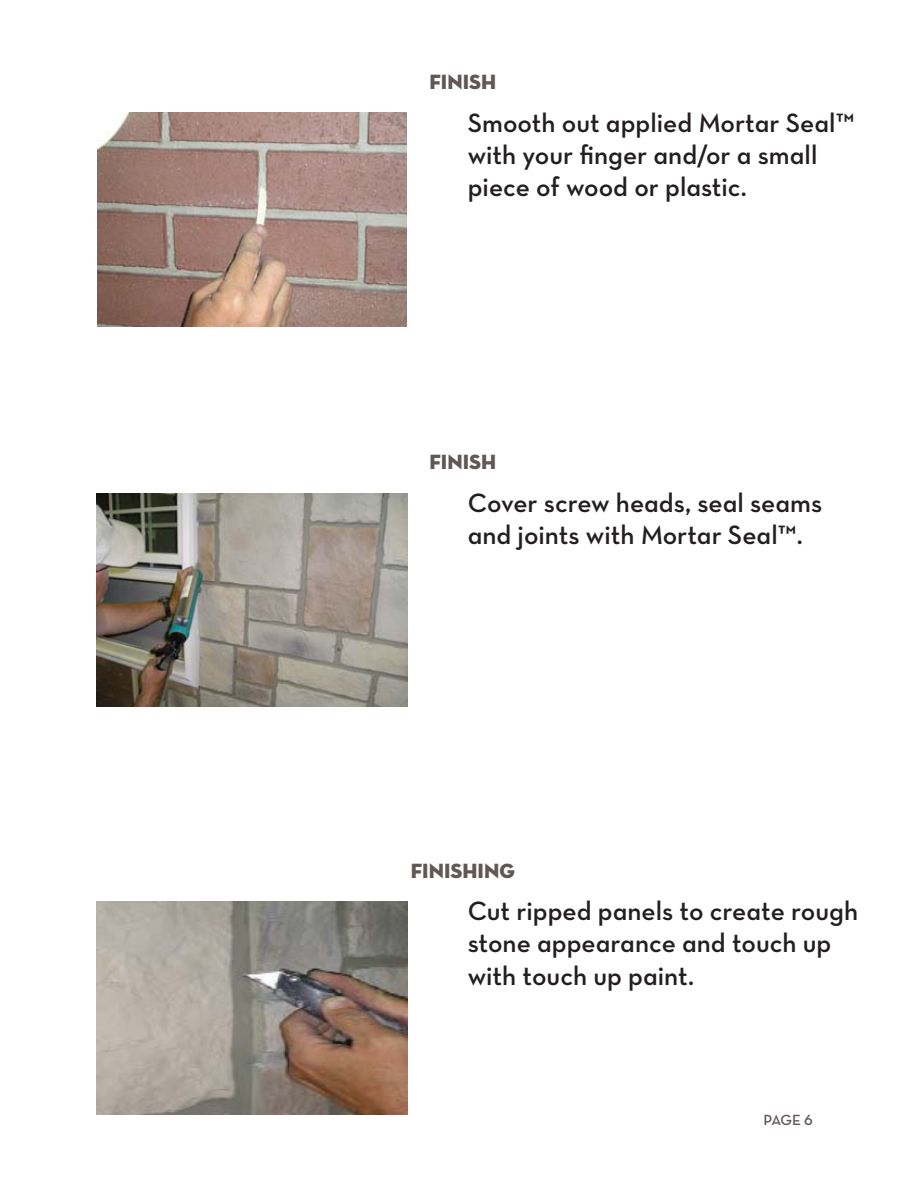
<style>
.page{position:relative;width:918px;height:1188px;background:#fff}
.page>*{position:absolute;margin:0;border:0;box-sizing:border-box;transform-origin:0 0}
.t1{font:27px/32.4px "Neutra Text Demi Alt";color:#231f20}
.t2{font:21px "Neutra Disp Titling";color:#615856}
.t3{font:15px "Neutra Text Demi Alt";color:#615856}
</style>
<div class="page">
<img style="left:96px;top:901px;width:311px;height:214px">
<img style="left:96px;top:494px;width:311px;height:212px">
<img style="left:98px;top:113px;width:309px;height:214px">
<p class="t2" style="left:429px;top:69px;width:68px">FINISH</p>
<p class="t1" style="left:468px;top:106px;width:389px">Smooth out applied Mortar Seal™ with your finger and/or a small piece of wood or plastic.</p>
<p class="t2" style="left:429px;top:449px;width:68px">FINISH</p>
<p class="t1" style="left:468px;top:486px;width:356px">Cover screw heads, seal seams and joints with Mortar Seal™.</p>
<p class="t2" style="left:411px;top:857px;width:106px">FINISHING</p>
<p class="t1" style="left:468px;top:894px;width:392px">Cut ripped panels to create rough</p>
<p class="t1" style="left:468px;top:926px;width:365px">stone appearance and touch up with touch up paint.</p>
<p class="t3" style="left:764px;top:1111px;width:51px">PAGE 6</p>
</div>
